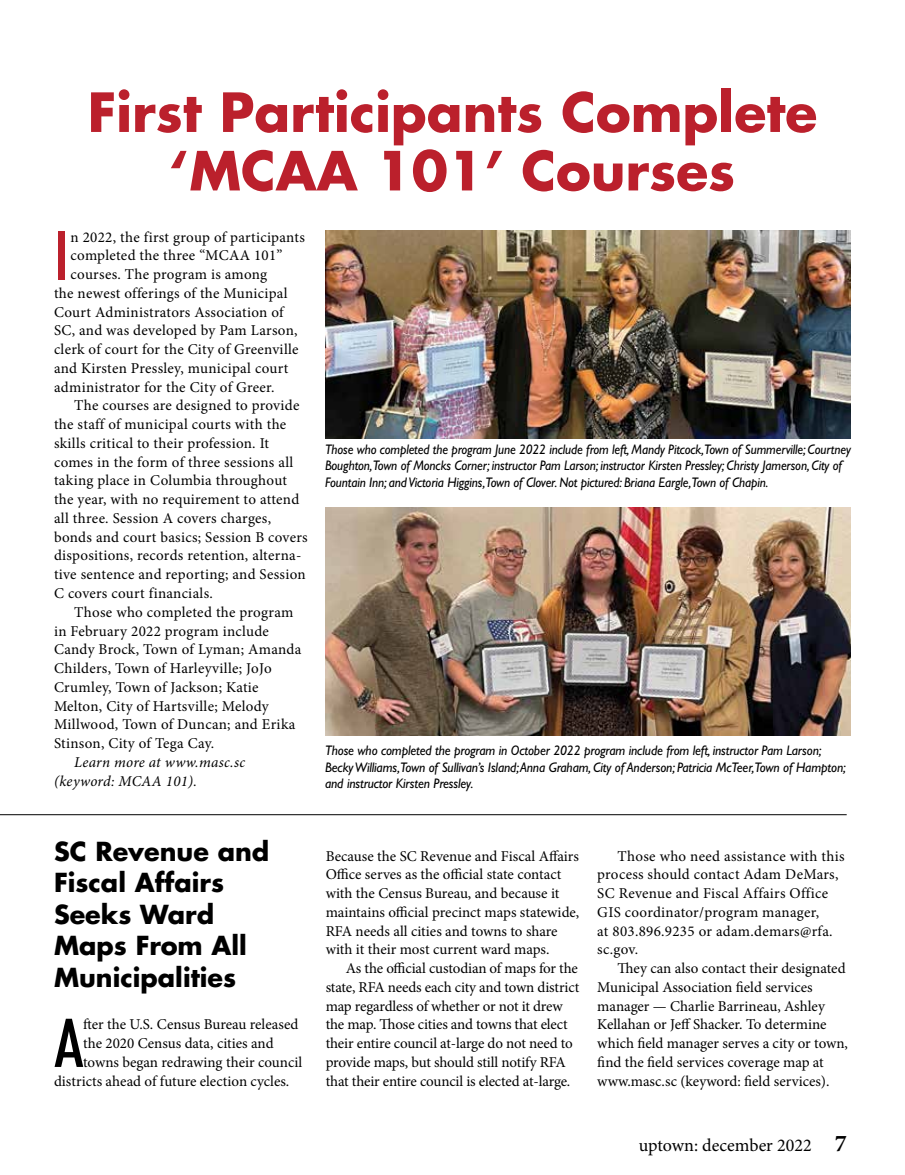
<style>
.page{position:relative;width:905px;height:1175px;background:#fff}
.page>*{position:absolute;margin:0;border:0;box-sizing:border-box;transform-origin:0 0}
.t1{font:500 condensed 67.65px "Futura BT";color:#bb202c}
.t2{font:500 condensed 67.65px "Futura BT";color:#000}
.t3{font:700 52.5px/58.5px "Futura Std";color:#bb202c;text-align:center}
.t4{font:700 25.5px/31.5px "Futura Std";color:#000}
.t5{font:18px "Minion Pro";color:#000}
.t6{font:15px/18.8px "Minion Pro";letter-spacing:.01em;color:#000}
.t7{font:15px/18.8px "Minion Pro";letter-spacing:-.015em;color:#000}
.t8{font:italic 15px/18.8px "Minion Pro";letter-spacing:.02em;color:#000}
.t9{font:italic 13.8px/16.5px "Gill Sans Std";letter-spacing:-.01em;color:#000;scale:.94 1}
.t10{font:italic 13.8px/16.5px "Gill Sans Std";letter-spacing:-.01em;color:#000;scale:.96 1}
.s1{font-weight:700;font-size:24px}
</style>
<div class="page">
<img style="left:325px;top:230px;width:525px;height:208px">
<img style="left:325px;top:507px;width:525px;height:228px">
<hr style="left:0;top:814px;width:846px;height:1px;background:#000">
<h2 class="t3" style="left:88px;top:82px;width:731px">First Participants Complete ‘MCAA 101’ Courses</h2>
<h1 class="t1" style="left:54px;top:214px;width:17px">I</h1>
<p class="t6" style="left:71px;top:227px;width:236px">n 2022, the first group of participants</p>
<p class="t6" style="left:71px;top:246px;width:213px">completed the three “MCAA 101”</p>
<p class="t6" style="left:71px;top:265px;width:198px">courses. The program is among</p>
<p class="t6" style="left:54px;top:284px;width:235px">the newest offerings of the Municipal</p>
<p class="t6" style="left:54px;top:302px;width:231px">Court Administrators Association of</p>
<p class="t6" style="left:54px;top:321px;width:245px">SC, and was developed by Pam Larson,</p>
<p class="t6" style="left:54px;top:340px;width:246px">clerk of court for the City of Greenville</p>
<p class="t6" style="left:54px;top:359px;width:236px">and Kirsten Pressley, municipal court</p>
<p class="t6" style="left:54px;top:377px;width:222px">administrator for the City of Greer.</p>
<p class="t6" style="left:74px;top:396px;width:227px">The courses are designed to provide</p>
<p class="t6" style="left:54px;top:415px;width:234px">the staff of municipal courts with the</p>
<p class="t6" style="left:54px;top:434px;width:217px">skills critical to their profession. It</p>
<p class="t6" style="left:54px;top:452px;width:241px">comes in the form of three sessions all</p>
<p class="t6" style="left:54px;top:471px;width:234px">taking place in Columbia throughout</p>
<p class="t6" style="left:54px;top:490px;width:247px">the year, with no requirement to attend</p>
<p class="t6" style="left:54px;top:509px;width:218px">all three. Session A covers charges,</p>
<p class="t6" style="left:54px;top:527px;width:255px">bonds and court basics; Session B covers</p>
<p class="t6" style="left:54px;top:546px;width:249px">dispositions, records retention, alterna-</p>
<p class="t6" style="left:54px;top:565px;width:253px">tive sentence and reporting; and Session</p>
<p class="t6" style="left:54px;top:584px;width:160px">C covers court financials.</p>
<p class="t6" style="left:74px;top:602px;width:221px">Those who completed the program</p>
<p class="t6" style="left:54px;top:621px;width:216px">in February 2022 program include</p>
<p class="t6" style="left:54px;top:640px;width:249px">Candy Brock, Town of Lyman; Amanda</p>
<p class="t6" style="left:54px;top:659px;width:219px">Childers, Town of Harleyville; JoJo</p>
<p class="t6" style="left:54px;top:677px;width:206px">Crumley, Town of Jackson; Katie</p>
<p class="t6" style="left:54px;top:696px;width:216px">Melton, City of Hartsville; Melody</p>
<p class="t6" style="left:54px;top:715px;width:243px">Millwood, Town of Duncan; and Erika</p>
<p class="t6" style="left:54px;top:734px;width:162px">Stinson, City of Tega Cay.</p>
<p class="t8" style="left:54px;top:752px;width:193px;text-indent:20px">Learn more at www.masc.sc (keyword: MCAA 101).</p>
<p class="t9" style="left:325px;top:441px;width:561px">Those who completed the program June 2022 include from left, Mandy Pitcock,Town of Summerville; Courtney<br>Boughton,Town of Moncks Corner; instructor Pam Larson; instructor Kirsten Pressley; Christy Jamerson, City of<br>Fountain Inn; and Victoria Higgins,Town of Clover. Not pictured: Briana Eargle,Town of Chapin.</p>
<p class="t10" style="left:325px;top:742px;width:544px">Those who completed the program in October 2022 program include from left, instructor Pam Larson;<br>Becky Williams,Town of Sullivan’s Island; Anna Graham, City of Anderson; Patricia McTeer,Town of Hampton; and instructor Kirsten Pressley.</p>
<h3 class="t4" style="left:54px;top:835px;width:217px">SC Revenue and<br>Fiscal Affairs<br>Seeks Ward<br>Maps From All<br>Municipalities</h3>
<h1 class="t2" style="left:54px;top:1001px;width:31px">A</h1>
<p class="t6" style="left:83px;top:1015px;width:217px">fter the U.S. Census Bureau released</p>
<p class="t6" style="left:83px;top:1034px;width:192px">the 2020 Census data, cities and</p>
<p class="t6" style="left:83px;top:1052px;width:221px">towns began redrawing their council</p>
<p class="t6" style="left:54px;top:1071px;width:237px">districts ahead of future election cycles.</p>
<p class="t6" style="left:325px;top:846px;width:255px">Because the SC Revenue and Fiscal Affairs Office serves as the official state contact with the Census Bureau, and because it maintains official precinct maps statewide, RFA needs all cities and towns to share with it their most current ward maps.</p>
<p class="t7" style="left:325px;top:959px;width:255px;text-indent:20px">As the official custodian of maps for the state, RFA needs each city and town district map regardless of whether or not it drew the map. Those cities and towns that elect their entire council at-large do not need to provide maps, but should still notify RFA that their entire council is elected at-large.</p>
<p class="t6" style="left:597px;top:846px;width:249px;text-indent:20px">Those who need assistance with this process should contact Adam DeMars,<br>SC Revenue and Fiscal Affairs Office<br>GIS coordinator/program manager,<br>at 803.896.9235 or adam.demars@rfa. sc.gov.</p>
<p class="t6" style="left:597px;top:959px;width:252px;text-indent:20px">They can also contact their designated Municipal Association field services manager — Charlie Barrineau, Ashley Kellahan or Jeff Shacker. To determine which field manager serves a city or town, find the field services coverage map at www.masc.sc (keyword: field services).</p>
<p class="t5" style="left:639px;top:1133px;width:209px">uptown: december 2022 <span class="s1">7</span></p>
</div>
